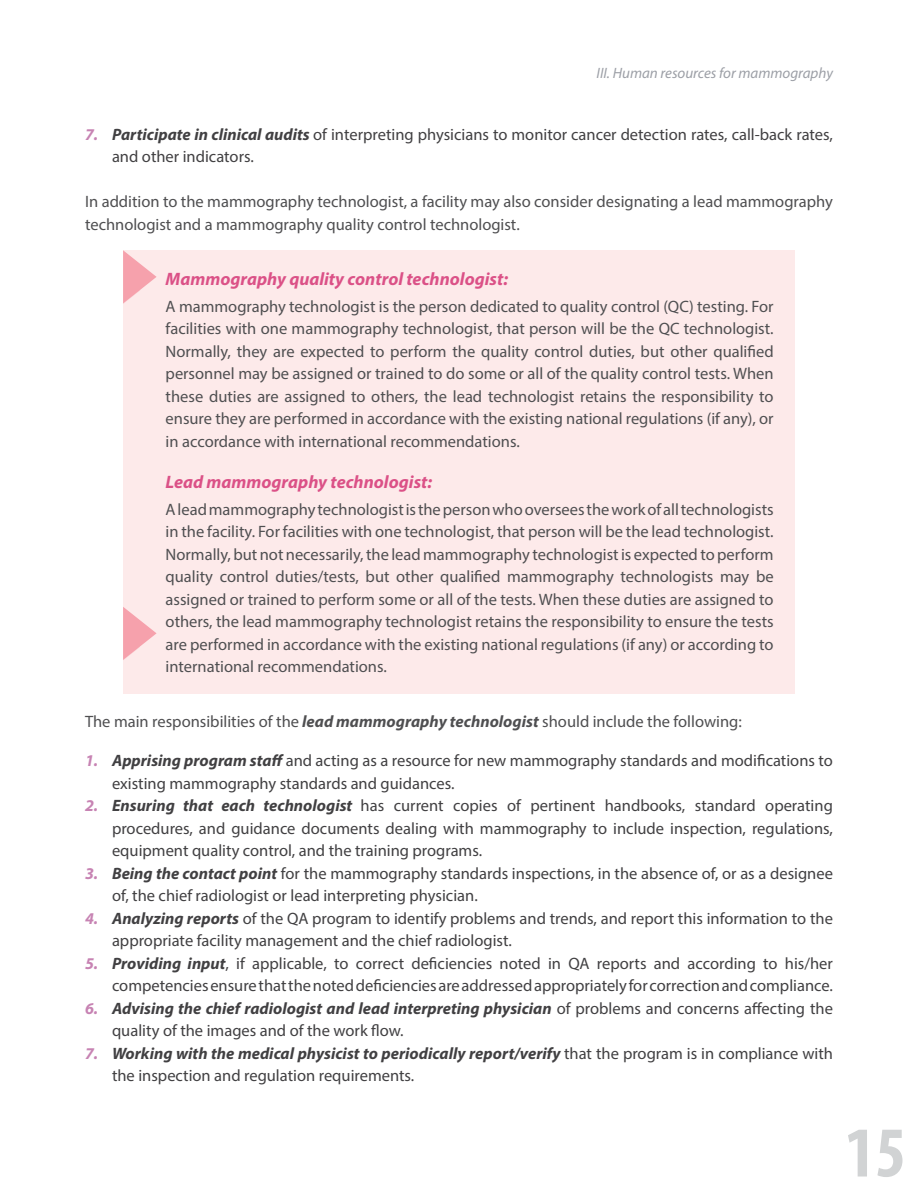
<style>
.page{position:relative;width:918px;height:1188px;background:#fff}
.page>*{position:absolute;margin:0;border:0;box-sizing:border-box;transform-origin:0 0}
.t1{font:700 condensed 72px "Myriad Pro";color:#d1d3d4}
.t2{font:italic 700 18px "Myriad Pro";color:#db5187}
.t3{font:16.5px/22.5px "Myriad Pro";color:#4f4f51;text-align:justify}
.t4{font:16.5px/22.5px "Myriad Pro";color:#414042}
.t5{font:italic 15px "Myriad Pro";color:#9c9fa6}
.s1{font-weight:700;font-style:italic;color:#c783b3}
.s2{font-weight:700;font-style:italic}
</style>
<div class="page">
<div style="left:123px;top:250px;width:672px;height:443px;background:#fdeaea"></div>
<svg style="left:123px;top:250px;width:34px;height:53px"></svg>
<svg style="left:123px;top:607px;width:34px;height:53px"></svg>
<p class="t5" style="left:597px;top:64px;width:238px">III. Human resources for mammography</p>
<p class="t4" style="left:112px;top:123px;width:722px;text-indent:-27px"><span class="s1">7.</span> <span class="s2">Participate in clinical audits</span> of interpreting physicians to monitor cancer detection rates, call-back rates, and other indicators.</p>
<p class="t3" style="left:85px;top:190px;width:749px">In addition to the mammography technologist, a facility may also consider designating a lead mammography technologist and a mammography quality control technologist.</p>
<p class="t2" style="left:166px;top:267px;width:344px">Mammography quality control technologist:</p>
<p class="t3" style="left:166px;top:295px;width:610px">A mammography technologist is the person dedicated to quality control (QC) testing. For facilities with one mammography technologist, that person will be the QC technologist.<br>Normally, they are expected to perform the quality control duties, but other qualified personnel may be assigned or trained to do some or all of the quality control tests. When these duties are assigned to others, the lead technologist retains the responsibility to ensure they are performed in accordance with the existing national regulations (if any), or in accordance with international recommendations.</p>
<p class="t2" style="left:166px;top:470px;width:268px">Lead mammography technologist:</p>
<p class="t3" style="left:166px;top:498px;width:610px">A lead mammography technologist is the person who oversees the work of all technologists in the facility. For facilities with one technologist, that person will be the lead technologist.<br>Normally, but not necessarily, the lead mammography technologist is expected to perform quality control duties/tests, but other qualified mammography technologists may be assigned or trained to perform some or all of the tests. When these duties are assigned to others, the lead mammography technologist retains the responsibility to ensure the tests are performed in accordance with the existing national regulations (if any) or according to international recommendations.</p>
<p class="t3" style="left:85px;top:710px;width:658px">The main responsibilities of the <span class="s2">lead mammography technologist</span> should include the following:</p>
<p class="t4" style="left:112px;top:749px;width:722px;text-indent:-27px"><span class="s1">1.</span> <span class="s2">Apprising program staff</span> and acting as a resource for new mammography standards and modifications to existing mammography standards and guidances.</p>
<p class="t4" style="left:112px;top:794px;width:722px;text-align:justify;text-indent:-27px"><span class="s1">2.</span> <span class="s2">Ensuring that each technologist</span> has current copies of pertinent handbooks, standard operating procedures, and guidance documents dealing with mammography to include inspection, regulations, equipment quality control, and the training programs.</p>
<p class="t4" style="left:112px;top:862px;width:722px;text-indent:-27px"><span class="s1">3.</span> <span class="s2">Being the contact point</span> for the mammography standards inspections, in the absence of, or as a designee of, the chief radiologist or lead interpreting physician.</p>
<p class="t4" style="left:112px;top:907px;width:722px;text-indent:-27px"><span class="s1">4.</span> <span class="s2">Analyzing reports</span> of the QA program to identify problems and trends, and report this information to the appropriate facility management and the chief radiologist.</p>
<p class="t4" style="left:85px;top:952px;width:749px;text-align:right"><span class="s1">5.</span> <span class="s2">Providing input</span>, if applicable, to correct deficiencies noted in QA reports and according to his/her competencies ensure that the noted deficiencies are addressed appropriately for correction and compliance.</p>
<p class="t4" style="left:112px;top:997px;width:722px;text-indent:-27px"><span class="s1">6.</span> <span class="s2">Advising the chief radiologist and lead interpreting physician</span> of problems and concerns affecting the quality of the images and of the work flow.</p>
<p class="t4" style="left:112px;top:1042px;width:722px;text-indent:-27px"><span class="s1">7.</span> <span class="s2">Working with the medical physicist to periodically report/verify</span> that the program is in compliance with the inspection and regulation requirements.</p>
<h1 class="t1" style="left:845px;top:1108px;width:63px">15</h1>
</div>
